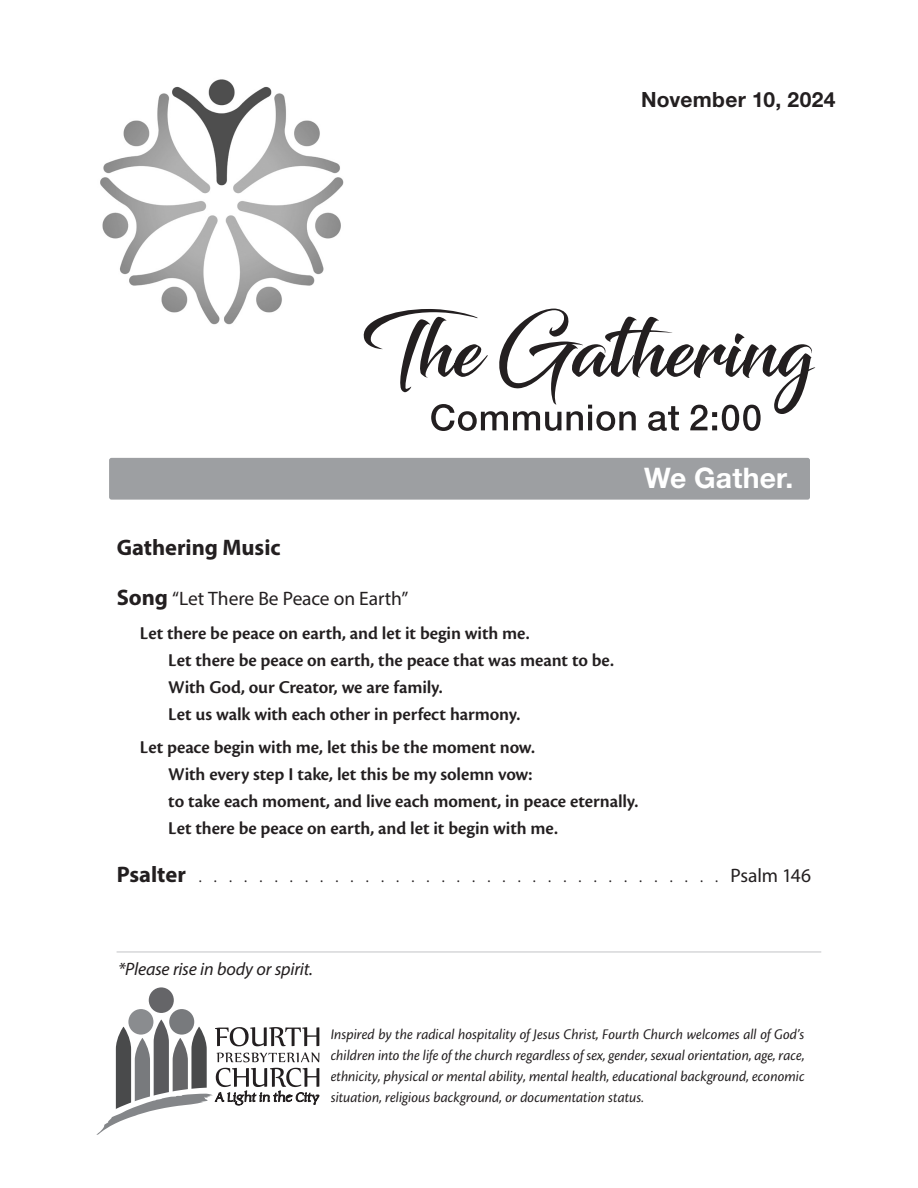
<style>
.page{position:relative;width:918px;height:1188px;background:#fff}
.page>*{position:absolute;margin:0;border:0;box-sizing:border-box;transform-origin:0 0}
.t1{font:700 28.35px "Helvetica Neue LT Std";letter-spacing:.005em;color:#fff}
.t2{font:700 22.5px "Myriad Pro";color:#231f20}
.t3{font:700 21px "Helvetica Neue LT Std";letter-spacing:.015em;color:#231f20}
.t4{font:19.5px "Myriad Pro";letter-spacing:-.005em;color:#231f20}
.t5{font:600 18.75px "Cronos Pro";letter-spacing:-.01em;color:#231f20}
.t6{font:italic 18px "Myriad Pro";letter-spacing:-.01em;color:#231f20}
.t7{font:italic 15.3px/21px "Cronos Pro";color:#231f20;text-align:justify;scale:.96 1}
.t8{font:15px "Myriad Pro";color:#231f20;scale:.96 1}
.s1{font-weight:700;font-size:22.5px}
.s2{font-size:19.5px}
</style>
<div class="page">
<svg style="left:96px;top:987px;width:224px;height:148px"></svg>
<hr style="left:117px;top:951px;width:704px;height:2px;background:#c9cacc">
<img style="left:100px;top:79px;width:244px;height:246px">
<svg style="left:431px;top:414px;width:330px;height:17px"></svg>
<svg style="left:363px;top:309px;width:453px;height:105px"></svg>
<div style="left:109px;top:458px;width:701px;height:42px;background:#9d9fa2;border-radius:2px"></div>
<p class="t3" style="left:641px;top:87px;width:196px">November 10, 2024</p>
<p class="t1" style="left:644px;top:461px;width:151px">We Gather.</p>
<p class="t2" style="left:117px;top:533px;width:165px">Gathering Music</p>
<p class="t4" style="left:117px;top:586px;width:293px"><span class="s1">Song</span> “Let There Be Peace on Earth”</p>
<p class="t5" style="left:140px;top:622px;width:391px">Let there be peace on earth, and let it begin with me.</p>
<p class="t5" style="left:168px;top:649px;width:447px">Let there be peace on earth, the peace that was meant to be.</p>
<p class="t5" style="left:168px;top:676px;width:276px">With God, our Creator, we are family.</p>
<p class="t5" style="left:168px;top:703px;width:353px">Let us walk with each other in perfect harmony.</p>
<p class="t5" style="left:140px;top:737px;width:397px">Let peace begin with me, let this be the moment now.</p>
<p class="t5" style="left:168px;top:764px;width:366px">With every step I take, let this be my solemn vow:</p>
<p class="t5" style="left:168px;top:791px;width:472px">to take each moment, and live each moment, in peace eternally.</p>
<p class="t5" style="left:168px;top:818px;width:391px">Let there be peace on earth, and let it begin with me.</p>
<p class="t8" style="left:117px;top:867px;width:725px"><span class="s1">Psalter</span> . . . . . . . . . . . . . . . . . . . . . . . . . . . . . . . . . . . <span class="s2">Psalm 146</span></p>
<p class="t6" style="left:118px;top:958px;width:196px">*Please rise in body or spirit.</p>
<p class="t7" style="left:331px;top:1024px;width:495px">Inspired by the radical hospitality of Jesus Christ, Fourth Church welcomes all of God’s children into the life of the church regardless of sex, gender, sexual orientation, age, race, ethnicity, physical or mental ability, mental health, educational background, economic situation, religious background, or documentation status.</p>
</div>
